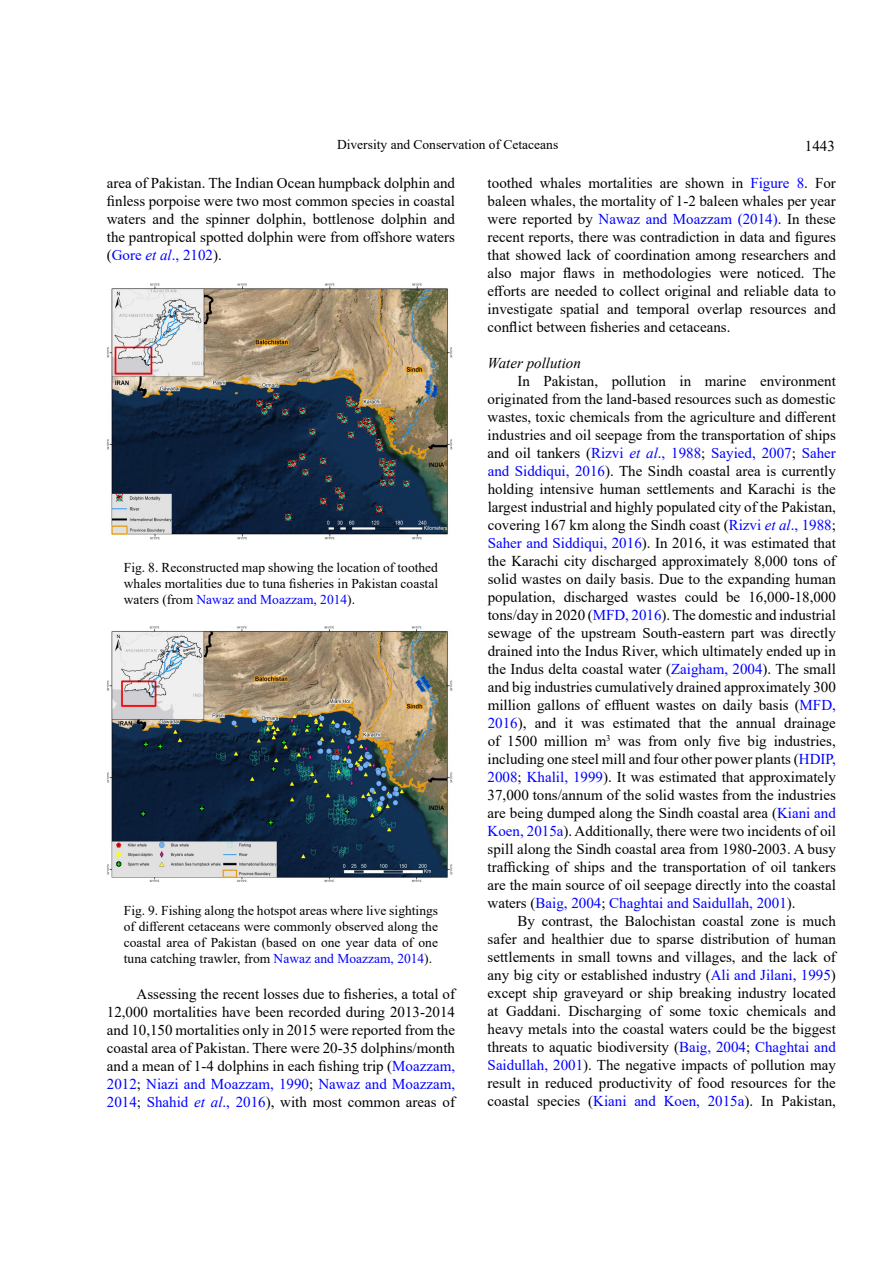
<style>
.page{position:relative;width:893px;height:1263px;background:#fff}
.page>*{position:absolute;margin:0;border:0;box-sizing:border-box;transform-origin:0 0}
.t1{font:15px/18px "Times New Roman";color:#000;text-align:justify}
.t2{font:italic 15px "Times New Roman";color:#000}
.t3{font:13.5px/16.2px "Times New Roman";color:#000;text-align:justify}
.s1{color:#00f}
.s2{font-style:italic;color:#00f}
</style>
<div class="page">
<img style="left:107px;top:283px;width:346px;height:256px">
<img style="left:107px;top:626px;width:346px;height:256px">
<p class="t3" style="left:337px;top:135px;width:223px">Diversity and Conservation of Cetaceans</p>
<p class="t1" style="left:805px;top:137px;width:31px">1443</p>
<p class="t1" style="left:107px;top:173px;width:350px">area of Pakistan. The Indian Ocean humpback dolphin and finless porpoise were two most common species in coastal waters and the spinner dolphin, bottlenose dolphin and the pantropical spotted dolphin were from offshore waters (<span class="s1">Gore</span> <span class="s2">et al</span><span class="s1">., 2102</span>).</p>
<p class="t1" style="left:488px;top:173px;width:350px">toothed whales mortalities are shown in <span class="s1">Figure 8</span>. For baleen whales, the mortality of 1-2 baleen whales per year were reported by <span class="s1">Nawaz and Moazzam (2014)</span>. In these recent reports, there was contradiction in data and figures that showed lack of coordination among researchers and also major flaws in methodologies were noticed. The efforts are needed to collect original and reliable data to investigate spatial and temporal overlap resources and conflict between fisheries and cetaceans.</p>
<p class="t2" style="left:488px;top:353px;width:95px">Water pollution</p>
<p class="t1" style="left:488px;top:371px;width:350px;text-indent:30px">In Pakistan, pollution in marine environment originated from the land-based resources such as domestic wastes, toxic chemicals from the agriculture and different industries and oil seepage from the transportation of ships and oil tankers (<span class="s1">Rizvi</span> <span class="s2">et al</span><span class="s1">., 1988</span>; <span class="s1">Sayied, 2007</span>; <span class="s1">Saher and Siddiqui, 2016</span>). The Sindh coastal area is currently holding intensive human settlements and Karachi is the largest industrial and highly populated city of the Pakistan, covering 167 km along the Sindh coast (<span class="s1">Rizvi</span> <span class="s2">et al</span><span class="s1">., 1988</span>; <span class="s1">Saher and Siddiqui, 2016</span>). In 2016, it was estimated that the Karachi city discharged approximately 8,000 tons of solid wastes on daily basis. Due to the expanding human population, discharged wastes could be 16,000-18,000 tons/day in 2020 (<span class="s1">MFD, 2016</span>). The domestic and industrial sewage of the upstream South-eastern part was directly drained into the Indus River, which ultimately ended up in the Indus delta coastal water (<span class="s1">Zaigham, 2004</span>). The small and big industries cumulatively drained approximately 300 million gallons of effluent wastes on daily basis (<span class="s1">MFD, 2016</span>), and it was estimated that the annual drainage of 1500 million m<sup>3</sup> was from only five big industries, including one steel mill and four other power plants (<span class="s1">HDIP, 2008</span>; <span class="s1">Khalil, 1999</span>). It was estimated that approximately 37,000 tons/annum of the solid wastes from the industries are being dumped along the Sindh coastal area (<span class="s1">Kiani and Koen, 2015a</span>). Additionally, there were two incidents of oil spill along the Sindh coastal area from 1980-2003. A busy trafficking of ships and the transportation of oil tankers are the main source of oil seepage directly into the coastal waters (<span class="s1">Baig, 2004</span>; <span class="s1">Chaghtai and Saidullah, 2001</span>).</p>
<p class="t1" style="left:488px;top:911px;width:350px;text-indent:30px">By contrast, the Balochistan coastal zone is much safer and healthier due to sparse distribution of human settlements in small towns and villages, and the lack of any big city or established industry (<span class="s1">Ali and Jilani, 1995</span>) except ship graveyard or ship breaking industry located at Gaddani. Discharging of some toxic chemicals and heavy metals into the coastal waters could be the biggest threats to aquatic biodiversity (<span class="s1">Baig, 2004</span>; <span class="s1">Chaghtai and Saidullah, 2001</span>). The negative impacts of pollution may result in reduced productivity of food resources for the coastal species (<span class="s1">Kiani and Koen, 2015a</span>). In Pakistan,</p>
<p class="t3" style="left:124px;top:559px;width:316px">Fig. 8. Reconstructed map showing the location of toothed whales mortalities due to tuna fisheries in Pakistan coastal waters (from <span class="s1">Nawaz and Moazzam, 2014</span>).</p>
<p class="t3" style="left:124px;top:902px;width:316px">Fig. 9. Fishing along the hotspot areas where live sightings of different cetaceans were commonly observed along the coastal area of Pakistan (based on one year data of one tuna catching trawler, from <span class="s1">Nawaz and Moazzam, 2014</span>).</p>
<p class="t1" style="left:107px;top:985px;width:350px;text-indent:30px">Assessing the recent losses due to fisheries, a total of 12,000 mortalities have been recorded during 2013-2014 and 10,150 mortalities only in 2015 were reported from the coastal area of Pakistan. There were 20-35 dolphins/month and a mean of 1-4 dolphins in each fishing trip (<span class="s1">Moazzam, 2012</span>; <span class="s1">Niazi and Moazzam, 1990</span>; <span class="s1">Nawaz and Moazzam, 2014</span>; <span class="s1">Shahid</span> <span class="s2">et al</span><span class="s1">., 2016</span>), with most common areas of</p>
</div>
